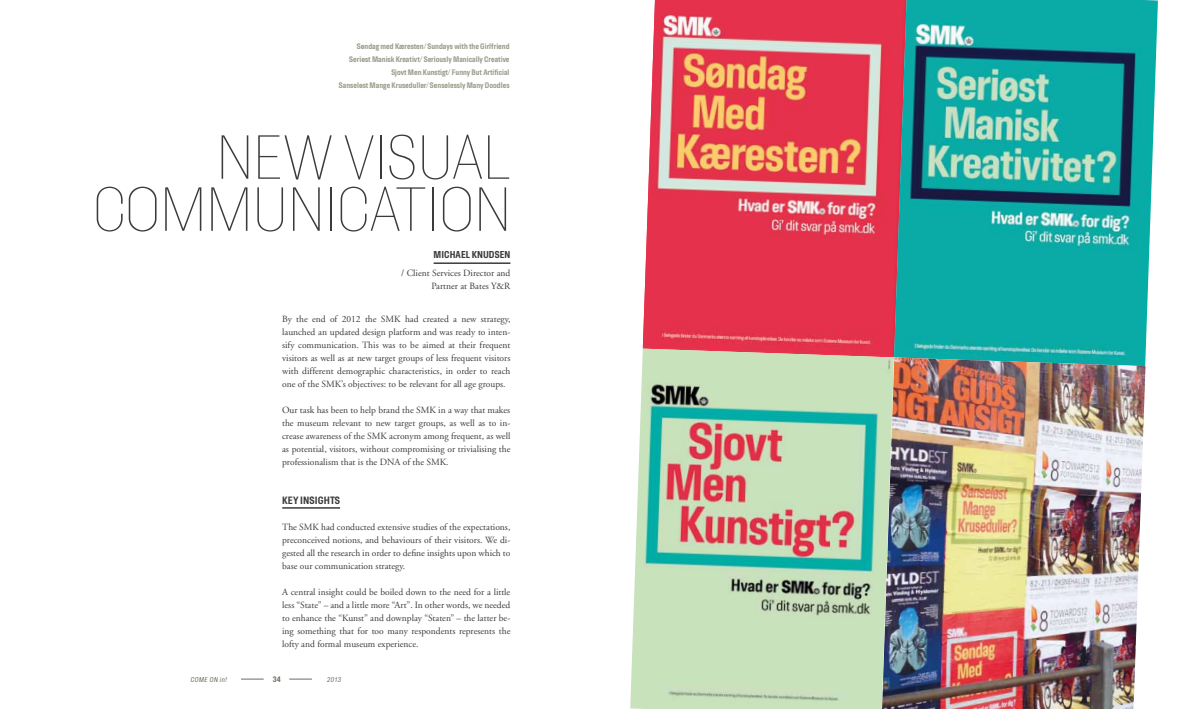
<style>
.page{position:relative;width:1191px;height:709px;background:#fff}
.page>*{position:absolute;margin:0;border:0;box-sizing:border-box;transform-origin:0 0}
.t1{font:100 62px/52px "Hill";letter-spacing:.02em;color:#3b3b3a;text-align:right}
.t2{font:700 10.6px "Hill";letter-spacing:.01em;color:#3b3b3a}
.t3{font:700 10px "Hill";letter-spacing:.01em;color:#3b3b3a}
.t4{font:9.5px/13px "Adobe Garamond";color:#3b3b3a;text-align:justify}
.t5{font:700 8px/13px "Hill";color:#9c9b8c;text-align:right}
.t6{font:700 8px "Hill";color:#6e6d5f}
.t7{font:7px "Hill";color:#6e6d5f}
</style>
<div class="page">
<svg style="left:289px;top:679px;width:23px;height:1px"></svg>
<svg style="left:241px;top:679px;width:23px;height:1px"></svg>
<hr style="left:282px;top:507px;width:58px;height:1px;background:#3b3b3a">
<hr style="left:433px;top:262px;width:77px;height:2px;background:#3b3b3a">
<img style="left:643px;top:0;width:251px;height:348px">
<img style="left:894px;top:0;width:264px;height:366px">
<img style="left:894px;top:357px;width:251px;height:352px">
<img style="left:630px;top:348px;width:264px;height:361px">
<p class="t5" style="left:339px;top:40px;width:172px">Søndag med Kæresten/ Sundays with the Girlfriend Seriøst Manisk Kreativt/ Seriously Manically Creative Sjovt Men Kunstigt/ Funny But Artificial<br>Sanseløst Mange Kruseduller/ Senselessly Many Doodles</p>
<h1 class="t1" style="left:94px;top:131px;width:418px">NEW VISUAL<br>COMMUNICATION</h1>
<p class="t3" style="left:433px;top:249px;width:78px">Michael Knudsen</p>
<p class="t4" style="left:401px;top:267px;width:111px;text-align:right">/ Client Services Director and<br>Partner at Bates Y&amp;R</p>
<p class="t4" style="left:282px;top:312px;width:230px">By the end of 2012 the SMK had created a new strategy, launched an updated design platform and was ready to inten&shy;sify communication. This was to be aimed at their frequent visitors as well as at new target groups of less frequent visitors with different demographic characteristics, in order to reach one of the SMK’s objectives: to be relevant for all age groups.</p>
<p class="t4" style="left:282px;top:403px;width:230px">Our task has been to help brand the SMK in a way that makes the museum relevant to new target groups, as well as to in&shy;crease awareness of the SMK acronym among frequent, as well as potential, visitors, without compromising or trivialising the professionalism that is the DNA of the SMK.</p>
<p class="t2" style="left:282px;top:494px;width:59px">Key insights</p>
<p class="t4" style="left:282px;top:520px;width:230px">The SMK had conducted extensive studies of the expectations, preconceived notions, and behaviours of their visitors. We di&shy;gested all the research in order to define insights upon which to base our communication strategy.</p>
<p class="t4" style="left:282px;top:585px;width:230px">A central insight could be boiled down to the need for a little less “State” – and a little more “Art”. In other words, we needed to enhance the “Kunst” and downplay “Staten” – the latter be&shy;ing something that for too many respondents represents the lofty and formal museum experience.</p>
<p class="t7" style="left:190px;top:675px;width:39px">COME ON IN!</p>
<p class="t6" style="left:273px;top:674px;width:9px">34</p>
<p class="t7" style="left:327px;top:675px;width:17px">2013</p>
</div>
